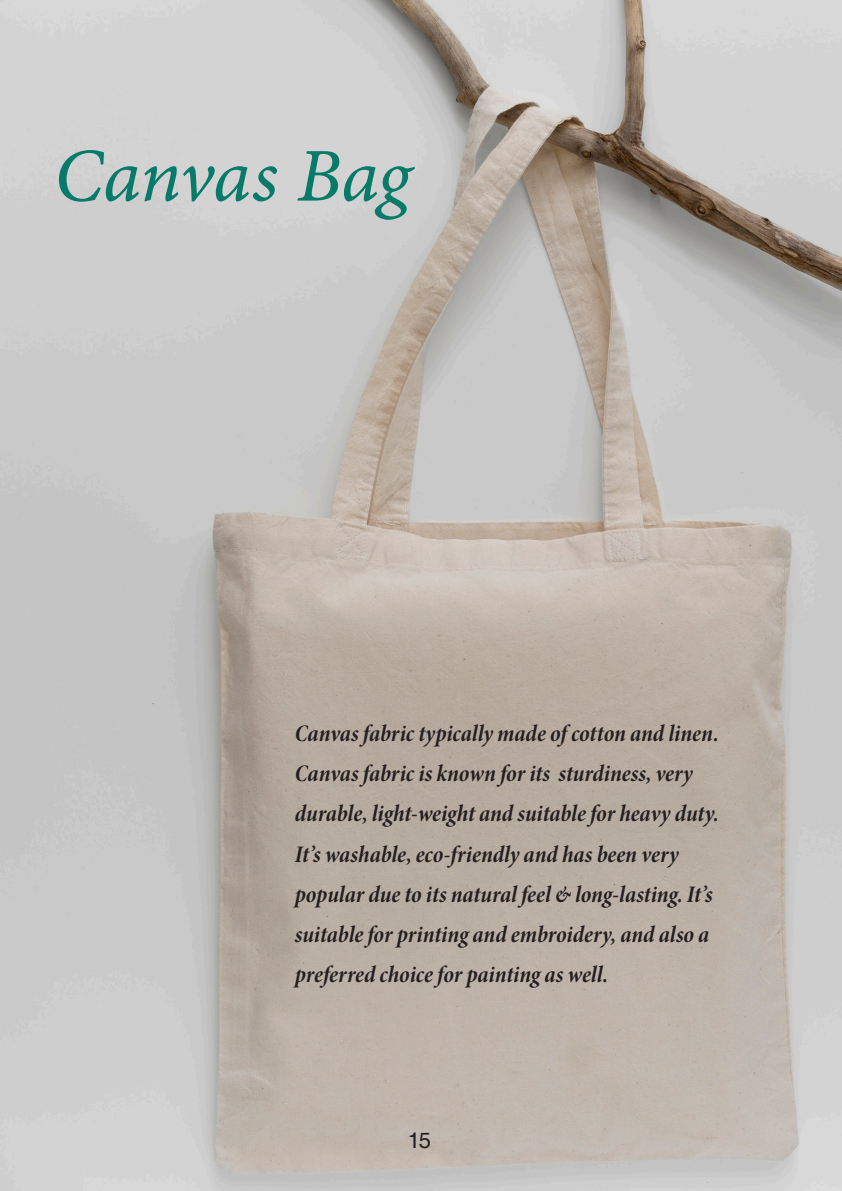
<style>
.page{position:relative;width:842px;height:1191px;background:#fff}
.page>*{position:absolute;margin:0;border:0;box-sizing:border-box;transform-origin:0 0}
.t1{font:76px "Minion Pro It Capt";letter-spacing:-.01em;color:#077a69}
.t2{font:24px/40px "Minion Pro Bold Cn It Subh";color:#231f20}
.t3{font:22px "Helvetica";color:#231f20}
</style>
<div class="page">
<img style="left:0;top:0;width:842px;height:1191px">
<p class="t1" style="left:54px;top:123px;width:358px">Canvas Bag</p>
<p class="t2" style="left:295px;top:713px;width:425px">Canvas fabric typically made of cotton and linen.<br>Canvas fabric is known for its sturdiness, very durable, light-weight and suitable for heavy duty.<br>It’s washable, eco-friendly and has been very popular due to its natural feel &amp; long-lasting. It’s suitable for printing and embroidery, and also a preferred choice for painting as well.</p>
<p class="t3" style="left:408px;top:1127px;width:25px">15</p>
</div>
